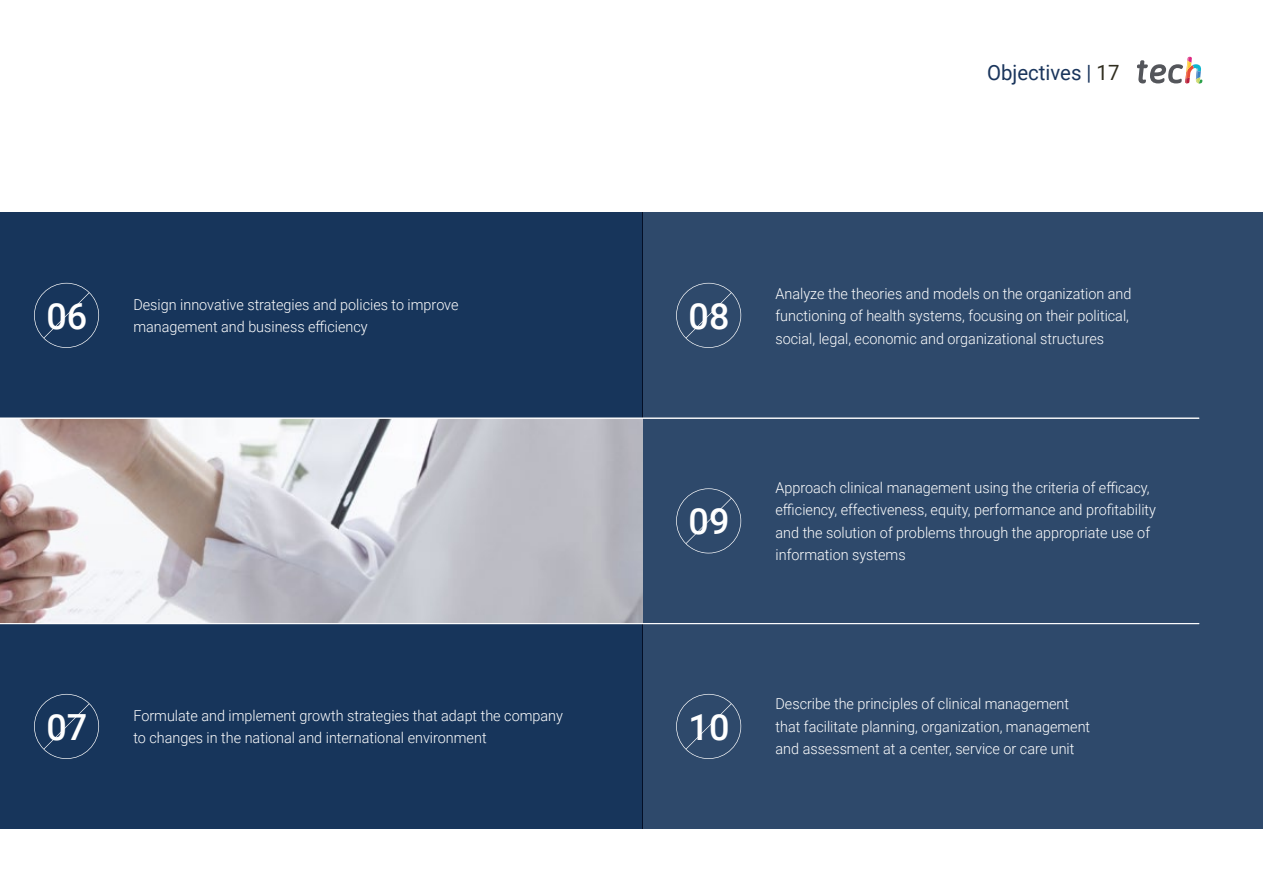
<style>
.page{position:relative;width:1263px;height:893px;background:#fff}
.page>*{position:absolute;margin:0;border:0;box-sizing:border-box;transform-origin:0 0}
.t1{font:500 36px "Roboto";color:#fff}
.t2{font:21px "Roboto";color:#1a355c}
.t3{font:300 15px/22.5px "Roboto";color:#fff;scale:.96 1}
.s1{color:#312e20}
</style>
<div class="page">
<div style="left:0;top:213px;width:642px;height:616px;background:#17355b"></div>
<div style="left:642px;top:213px;width:621px;height:616px;background:#2e496b"></div>
<svg style="left:676px;top:283px;width:65px;height:65px"></svg>
<svg style="left:676px;top:488px;width:65px;height:65px"></svg>
<svg style="left:34px;top:283px;width:65px;height:65px"></svg>
<svg style="left:34px;top:694px;width:65px;height:65px"></svg>
<img style="left:0;top:419px;width:642px;height:204px">
<svg style="left:1137px;top:57px;width:65px;height:27px"></svg>
<svg style="left:676px;top:694px;width:65px;height:65px"></svg>
<hr style="left:0;top:418px;width:1199px;height:1px;background:#fff">
<hr style="left:0;top:623px;width:1199px;height:1px;background:#fff">
<h1 class="t1" style="left:46px;top:291px;width:42px">06</h1>
<p class="t3" style="left:133px;top:293px;width:340px">Design innovative strategies and policies to improve</p>
<p class="t3" style="left:133px;top:315px;width:246px">management and business efficiency</p>
<h1 class="t1" style="left:46px;top:702px;width:42px">07</h1>
<p class="t3" style="left:133px;top:703px;width:449px">Formulate and implement growth strategies that adapt the company</p>
<p class="t3" style="left:133px;top:726px;width:369px">to changes in the national and international environment</p>
<h2 class="t2" style="left:987px;top:57px;width:134px">Objectives | <span class="s1">17</span></h2>
<h1 class="t1" style="left:688px;top:291px;width:42px">08</h1>
<p class="t3" style="left:775px;top:281px;width:372px">Analyze the theories and models on the organization and functioning of health systems, focusing on their political, social, legal, economic and organizational structures</p>
<h1 class="t1" style="left:688px;top:496px;width:42px">09</h1>
<p class="t3" style="left:775px;top:476px;width:398px">Approach clinical management using the criteria of efficacy, efficiency, effectiveness, equity, performance and profitability and the solution of problems through the appropriate use of information systems</p>
<h1 class="t1" style="left:688px;top:702px;width:42px">10</h1>
<p class="t3" style="left:775px;top:692px;width:329px">Describe the principles of clinical management that facilitate planning, organization, management and assessment at a center, service or care unit</p>
</div>
